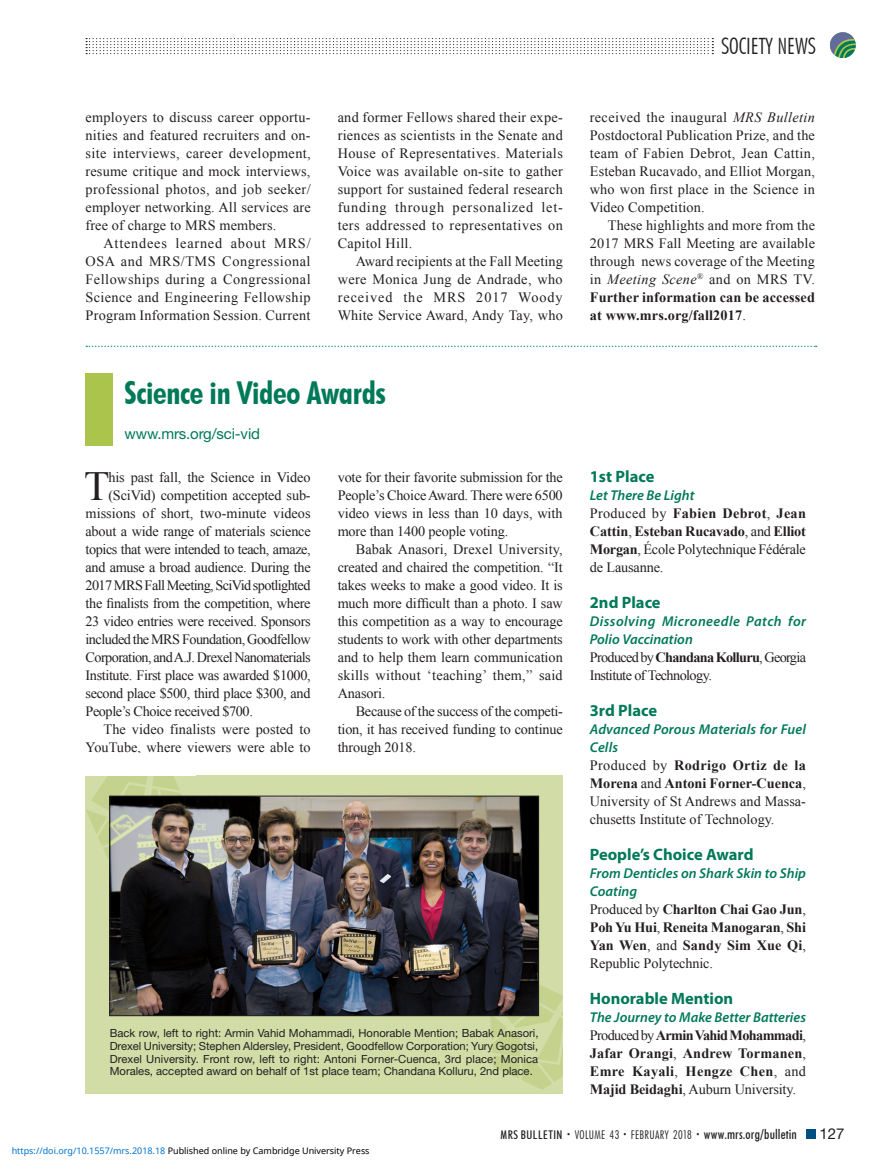
<style>
.page{position:relative;width:878px;height:1175px;background:#fff}
.page>*{position:absolute;margin:0;border:0;box-sizing:border-box;transform-origin:0 0}
.drop_cap{font:41.4px "Times New Roman";color:#231f20}
.t1{font:700 condensed 31.5px "Futura BT";letter-spacing:-.01em;color:#007959}
.t2{font:300 condensed 22.5px "Futura BT";color:#231f20}
.GREEN_myriad_bold{font:700 16.5px "Myriad Pro";color:#007959}
.t3{font:15px "Helvetica Neue LT Std";letter-spacing:-.01em;color:#007959}
.t4{font:15px "Helvetica Neue LT Std";color:#231f20}
.Body_Text_9_5_x_12_F{font:14.25px/18px "Times New Roman";letter-spacing:.01em;color:#231f20;text-align:justify}
.drop_cap-2{font:14.25px "Times New Roman";letter-spacing:-.025em;color:#231f20}
.Body_Text_9_5_x_12_F-2{font:700 14.25px/18px "Times New Roman";letter-spacing:.01em;color:#231f20;text-align:justify}
.GREEN_myriad_itlaic{font:italic 600 14.25px/18px "Myriad Pro";color:#007959}
.Body_Text_9_5_x_12_F-3{font:14.25px/18px "Times New Roman";letter-spacing:-.04em;color:#231f20}
.GREEN_myriad_itlaic-2{font:italic 600 14.25px/18px "Myriad Pro";letter-spacing:.03em;color:#007959}
.drop_cap-3{font:14.25px "Times New Roman";letter-spacing:.005em;color:#231f20}
.drop_cap-4{font:14.25px "Times New Roman";letter-spacing:-.005em;color:#231f20}
.t5{font:300 condensed 12px "Futura BT";letter-spacing:.025em;color:#231f20}
.t6{font:11.25px/12.8px "Helvetica Neue LT Std";color:#231f20;text-align:justify}
.t7{font:9px "Noto Sans";color:#000}
.s1{font-style:italic}
.s2{font-weight:700}
.s3{font-weight:400}
.s4{color:#0172cf}
.s5{font-weight:500}
.s6{font-size:7.5px}
.s7{font-weight:500;font-size:13.5px}
</style>
<div class="page">
<div style="left:806px;top:1130px;width:9px;height:8px;background:#014f80"></div>
<svg style="left:830px;top:32px;width:25px;height:26px"></svg>
<svg style="left:86px;top:38px;width:627px;height:16px"></svg>
<div style="left:86px;top:775px;width:476px;height:319px;background:#d1dca7"></div>
<svg style="left:86px;top:345px;width:730px;height:2px"></svg>
<div style="left:86px;top:374px;width:26px;height:72px;background:#abc44b"></div>
<svg style="left:86px;top:775px;width:107px;height:83px"></svg>
<svg style="left:490px;top:981px;width:72px;height:108px"></svg>
<img style="left:111px;top:797px;width:426px;height:217px">
<div style="left:109px;top:795px;width:430px;height:221px;border:1px solid #231f20"></div>
<p class="Body_Text_9_5_x_12_F" style="left:86px;top:108px;width:227px">employers to discuss career opportu&shy;nities and featured recruiters and on&shy;site interviews, career development, resume critique and mock interviews, professional photos, and job seeker/ employer networking. All services are free of charge to MRS members.</p>
<p class="Body_Text_9_5_x_12_F" style="left:86px;top:234px;width:227px;text-indent:18px">Attendees learned about MRS/ OSA and MRS/TMS Congressional Fellowships during a Congressional Science and Engineering Fellowship Program Information Session. Current</p>
<p class="Body_Text_9_5_x_12_F" style="left:338px;top:108px;width:227px">and former Fellows shared their expe&shy;riences as scientists in the Senate and House of Representatives. Materials Voice was available on-site to gather support for sustained federal research funding through personalized let&shy;ters addressed to representatives on Capitol Hill.</p>
<p class="Body_Text_9_5_x_12_F" style="left:338px;top:252px;width:226px;text-indent:18px">Award recipients at the Fall Meeting were Monica Jung de Andrade, who received the MRS 2017 Woody White Service Award, Andy Tay, who</p>
<p class="t1" style="left:124px;top:374px;width:263px">Science in Video Awards</p>
<p class="t3" style="left:124px;top:424px;width:137px">www.mrs.org/sci-vid</p>
<p class="drop_cap" style="left:84px;top:458px;width:27px">T</p>
<p class="drop_cap-4" style="left:108px;top:467px;width:204px">his past fall, the Science in Video</p>
<p class="drop_cap-2" style="left:108px;top:485px;width:204px">(SciVid) competition accepted sub-</p>
<p class="drop_cap-3" style="left:86px;top:503px;width:226px">missions of short, two-minute videos</p>
<p class="drop_cap-2" style="left:86px;top:521px;width:227px">about a wide range of materials science</p>
<p class="drop_cap-2" style="left:86px;top:539px;width:227px">topics that were intended to teach, amaze,</p>
<p class="drop_cap-2" style="left:86px;top:557px;width:227px">and amuse a broad audience. During the</p>
<p class="drop_cap-2" style="left:86px;top:575px;width:226px">2017 MRS Fall Meeting, SciVid spotlighted</p>
<p class="drop_cap-2" style="left:86px;top:593px;width:226px">the finalists from the competition, where</p>
<p class="drop_cap-2" style="left:86px;top:611px;width:226px">23 video entries were received. Sponsors</p>
<p class="drop_cap-2" style="left:86px;top:629px;width:227px">included the MRS Foundation, Goodfellow</p>
<p class="drop_cap-2" style="left:86px;top:647px;width:227px">Corporation, and A.J. Drexel Nanomaterials</p>
<p class="drop_cap-2" style="left:86px;top:665px;width:226px">Institute. First place was awarded $1000,</p>
<p class="drop_cap-2" style="left:86px;top:683px;width:226px">second place $500, third place $300, and</p>
<p class="drop_cap-2" style="left:86px;top:701px;width:169px">People’s Choice received $700.</p>
<p class="Body_Text_9_5_x_12_F" style="left:86px;top:720px;width:227px;text-align:right">The video finalists were posted to<br>YouTube, where viewers were able to</p>
<p class="Body_Text_9_5_x_12_F" style="left:338px;top:468px;width:227px">vote for their favorite submission for the People’s Choice Award. There were 6500 video views in less than 10 days, with more than 1400 people voting.</p>
<p class="Body_Text_9_5_x_12_F" style="left:338px;top:540px;width:227px;text-indent:18px">Babak Anasori, Drexel University, created and chaired the competition. “It takes weeks to make a good video. It is much more difficult than a photo. I saw this competition as a way to encourage students to work with other departments and to help them learn communication skills without ‘teaching’ them,” said Anasori.</p>
<p class="Body_Text_9_5_x_12_F" style="left:338px;top:702px;width:227px;text-indent:18px">Because of the success of the competi&shy;tion, it has received funding to continue through 2018.</p>
<p class="t6" style="left:110px;top:1026px;width:430px">Back row, left to right: Armin Vahid Mohammadi, Honorable Mention; Babak Anasori, Drexel University; Stephen Aldersley, President, Goodfellow Corporation; Yury Gogotsi, Drexel University. Front row, left to right: Antoni Forner-Cuenca, 3rd place; Monica Morales, accepted award on behalf of 1st place team; Chandana Kolluru, 2nd place.</p>
<p class="t2" style="left:721px;top:32px;width:96px">SOCIETY NEWS</p>
<p class="Body_Text_9_5_x_12_F" style="left:590px;top:108px;width:227px">received the inaugural <span class="s1">MRS Bulletin </span>Postdoctoral Publication Prize, and the team of Fabien Debrot, Jean Cattin, Esteban Rucavado, and Elliot Morgan, who won first place in the Science in Video Competition.</p>
<p class="Body_Text_9_5_x_12_F" style="left:590px;top:216px;width:227px;text-indent:18px">These highlights and more from the 2017 MRS Fall Meeting are available through news coverage of the Meeting in <span class="s1">Meeting Scene</span><sup>®</sup> and on MRS TV.<br><span class="s2">Further information can be accessed at www.mrs.org/fall2017</span>.</p>
<p class="GREEN_myriad_bold" style="left:590px;top:465px;width:66px">1st Place</p>
<p class="GREEN_myriad_itlaic" style="left:590px;top:485px;width:106px">Let There Be Light</p>
<p class="Body_Text_9_5_x_12_F" style="left:590px;top:504px;width:218px">Produced by <span class="s2">Fabien Debrot</span>, <span class="s2">Jean Cattin</span>, <span class="s2">Esteban Rucavado</span>, and <span class="s2">Elliot Morgan</span>, École Polytechnique Fédérale de Lausanne.</p>
<p class="GREEN_myriad_bold" style="left:590px;top:591px;width:72px">2nd Place</p>
<p class="GREEN_myriad_itlaic-2" style="left:590px;top:611px;width:218px">Dissolving Microneedle Patch for<br>Polio Vaccination</p>
<p class="Body_Text_9_5_x_12_F-3" style="left:590px;top:648px;width:218px">Produced by <span class="s2">Chandana Kolluru</span>, Georgia<br>Institute of Technology.</p>
<p class="GREEN_myriad_bold" style="left:590px;top:699px;width:69px">3rd Place</p>
<p class="GREEN_myriad_itlaic" style="left:590px;top:719px;width:218px">Advanced Porous Materials for Fuel<br>Cells</p>
<p class="Body_Text_9_5_x_12_F" style="left:590px;top:756px;width:218px">Produced by <span class="s2">Rodrigo Ortiz de la Morena</span> and <span class="s2">Antoni Forner-Cuenca</span>, University of St Andrews and Massa&shy;chusetts Institute of Technology.</p>
<p class="GREEN_myriad_bold" style="left:590px;top:843px;width:165px">People’s Choice Award</p>
<p class="GREEN_myriad_itlaic" style="left:590px;top:863px;width:218px">From Denticles on Shark Skin to Ship<br>Coating</p>
<p class="Body_Text_9_5_x_12_F-2" style="left:589px;top:899px;width:218px"><span class="s3">Produced by</span> Charlton Chai Gao Jun<span class="s3">, </span>Poh Yu Hui<span class="s3">,</span> Reneita Manogaran<span class="s3">,</span> Shi Yan Wen<span class="s3">, and</span> Sandy Sim Xue Qi<span class="s3">, Republic Polytechnic.</span></p>
<p class="GREEN_myriad_bold" style="left:589px;top:987px;width:145px">Honorable Mention</p>
<p class="GREEN_myriad_itlaic" style="left:589px;top:1007px;width:218px">The Journey to Make Better Batteries</p>
<p class="Body_Text_9_5_x_12_F-2" style="left:589px;top:1025px;width:218px"><span class="s3">Produced by</span> Armin Vahid Mohammadi<span class="s3">, </span>Jafar Orangi<span class="s3">,</span> Andrew Tormanen<span class="s3">, </span>Emre Kayali<span class="s3">,</span> Hengze Chen<span class="s3">, and </span>Majid Beidaghi<span class="s3">, Auburn University.</span></p>
<p class="t7" style="left:12px;top:1143px;width:359px"><span class="s4">https://doi.org/10.1557/mrs.2018.18</span> Published online by Cambridge University Press</p>
<p class="t5" style="left:500px;top:1127px;width:298px"><span class="s5">MRS BULLETIN</span> <span class="s6">•</span> VOLUME 43 <span class="s6">•</span> FEBRUARY 2018 <span class="s6">•</span> <span class="s7">www.mrs.org/bulletin</span></p>
<p class="t4" style="left:819px;top:1124px;width:27px">127</p>
</div>
